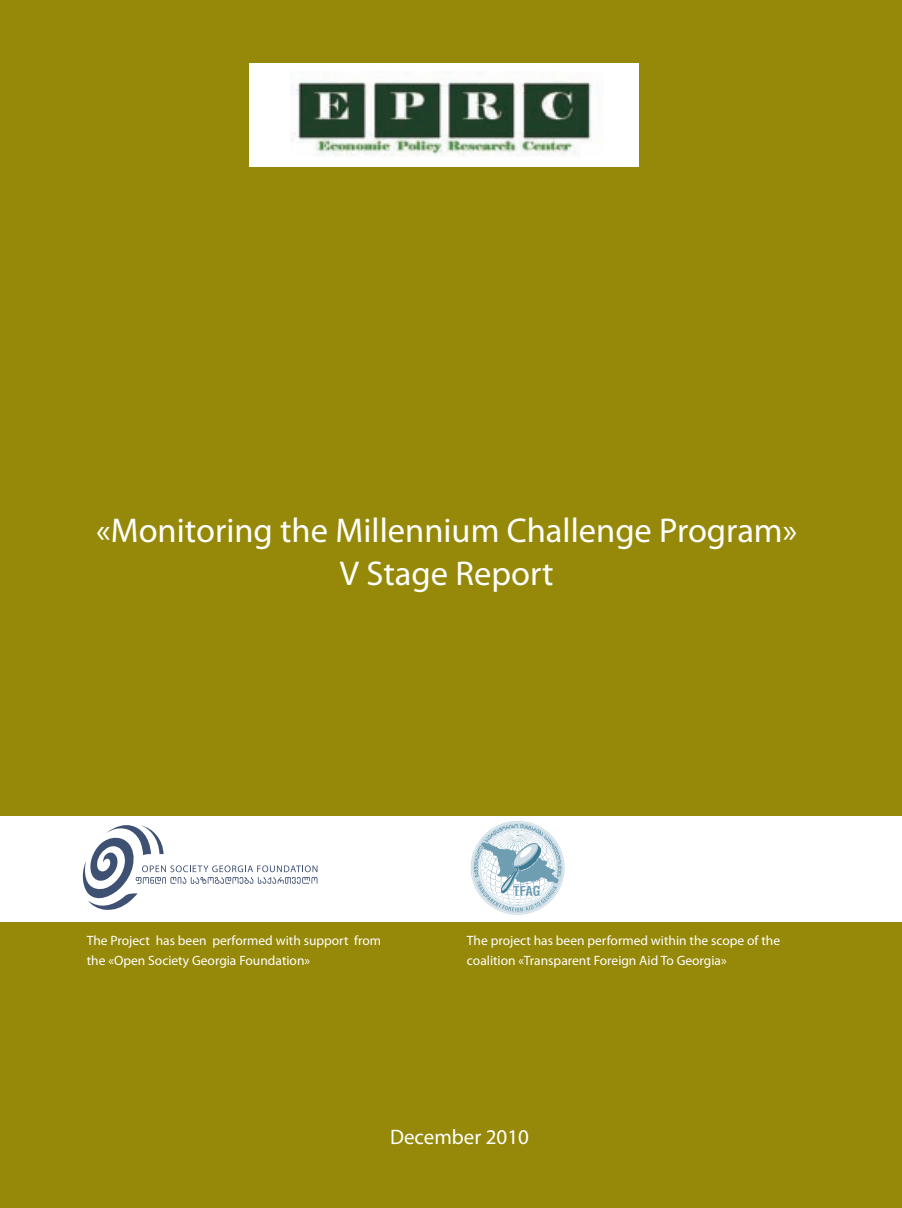
<style>
.page{position:relative;width:902px;height:1208px;background:#fff}
.page>*{position:absolute;margin:0;border:0;box-sizing:border-box;transform-origin:0 0}
.t1{font:34.5px/43.5px "Myriad Pro";color:#fff;text-align:center}
.t2{font:21px "Myriad Pro";color:#fff}
.t3{font:13.5px/20.2px "Myriad Pro";color:#fff}
</style>
<div class="page">
<div style="left:0;top:0;width:901px;height:1208px;background:#968909"></div>
<div style="left:249px;top:63px;width:389px;height:104px;background:#fff"></div>
<div style="left:0;top:816px;width:901px;height:105px;background:#fff"></div>
<img style="left:290px;top:71px;width:302px;height:85px">
<svg style="left:470px;top:821px;width:94px;height:93px"></svg>
<svg style="left:82px;top:825px;width:235px;height:85px"></svg>
<h1 class="t1" style="left:96px;top:511px;width:702px">«Monitoring the Millennium Challenge Program»<br>V Stage Report</h1>
<p class="t3" style="left:87px;top:931px;width:296px">The Project has been performed with support from the «Open Society Georgia Foundation»</p>
<p class="t3" style="left:467px;top:931px;width:315px">The project has been performed within the scope of the coalition «Transparent Foreign Aid To Georgia»</p>
<h2 class="t2" style="left:390px;top:1128px;width:140px">December 2010</h2>
</div>
